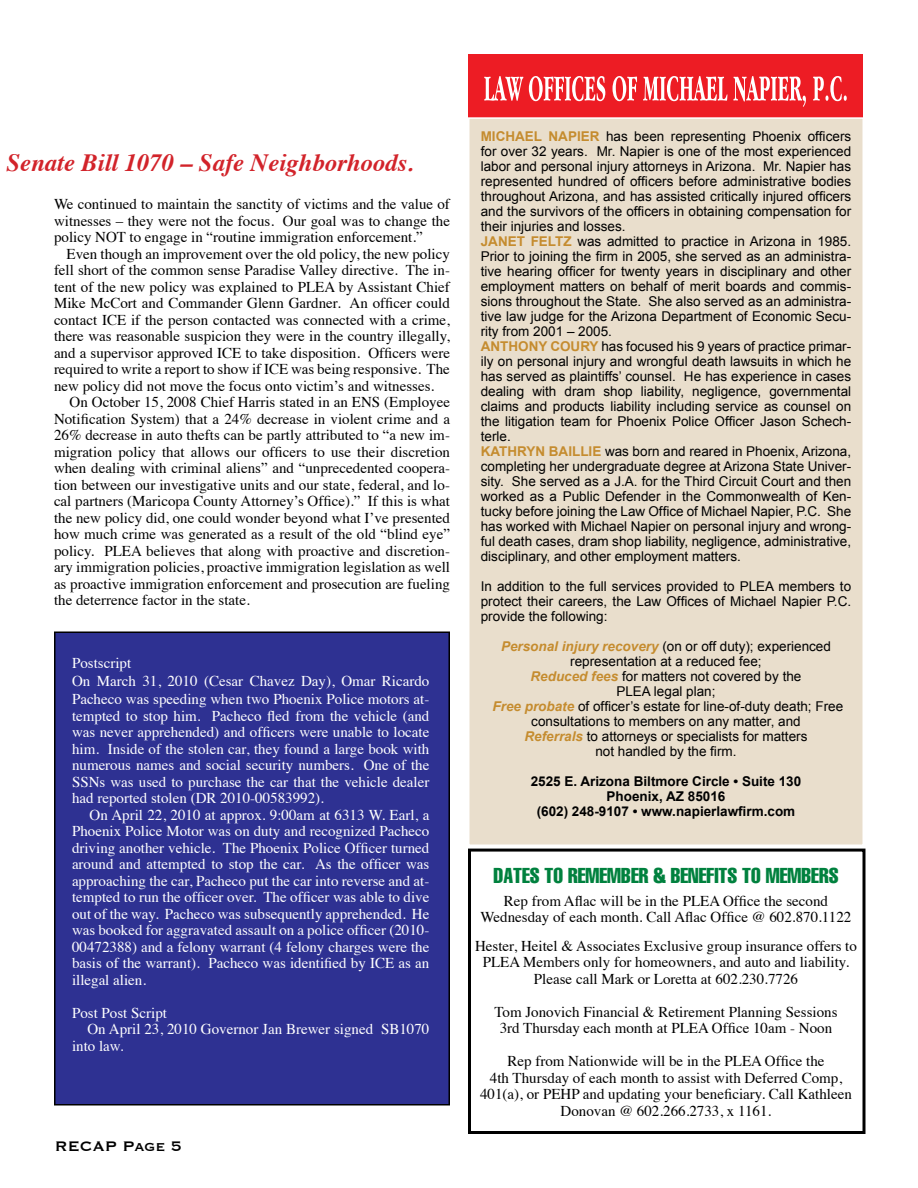
<style>
.page{position:relative;width:918px;height:1188px;background:#fff}
.page>*{position:absolute;margin:0;border:0;box-sizing:border-box;transform-origin:0 0}
.t1{font:italic 700 24.75px "Times";color:#d2232a}
.t2{font:extra-condensed 21px "Helvetica";color:#00813e}
.t3{font:18px "Copperplate";color:#000}
.t4{font:15px/16.5px "Times";color:#000;text-align:center}
.t5{font:15px/16.5px "Times";color:#fff;text-align:justify}
.t6{font:13.5px/15px "Arial";color:#000}
.t7{font:700 13.5px/15px "Arial";color:#000;text-align:center}
.s1{font-weight:700;color:#c58c2f}
.s2{font-weight:700;font-style:italic;color:#c58c2f}
</style>
<div class="page">
<div style="left:55px;top:632px;width:394px;height:473px;background:#2e3192"></div>
<div style="left:54px;top:631px;width:396px;height:475px;border:2px solid #000"></div>
<div style="left:468px;top:54px;width:394px;height:66px;background:#ed1c24"></div>
<div style="left:469px;top:118px;width:394px;height:727px;background:#e9decc"></div>
<div style="left:468px;top:117px;width:396px;height:729px;border:2px solid #fff"></div>
<svg style="left:484px;top:76px;width:363px;height:31px"></svg>
<div style="left:468px;top:849px;width:398px;height:285px;border:3px solid #000"></div>
<h1 class="t1" style="left:6px;top:139px;width:409px">Senate Bill 1070 – Safe Neighborhoods.</h1>
<p class="t4" style="left:54px;top:195px;width:398px;text-align:justify">We continued to maintain the sanctity of victims and the value of witnesses – they were not the focus. Our goal was to change the policy NOT to engage in “routine immigration enforcement.”</p>
<p class="t4" style="left:54px;top:244px;width:398px;text-align:justify;text-indent:13px">Even though an improvement over the old policy, the new policy fell short of the common sense Paradise Valley directive. The in&shy;tent of the new policy was explained to PLEA by Assistant Chief Mike McCort and Commander Glenn Gardner. An officer could contact ICE if the person contacted was connected with a crime, there was reasonable suspicion they were in the country illegally, and a supervisor approved ICE to take disposition. Officers were required to write a report to show if ICE was being responsive. The new policy did not move the focus onto victim’s and witnesses.</p>
<p class="t4" style="left:54px;top:393px;width:398px;text-align:justify;text-indent:16px">On October 15, 2008 Chief Harris stated in an ENS (Employee Notification System) that a 24% decrease in violent crime and a 26% decrease in auto thefts can be partly attributed to “a new im&shy;migration policy that allows our officers to use their discretion when dealing with criminal aliens” and “unprecedented coopera&shy;tion between our investigative units and our state, federal, and lo&shy;cal partners (Maricopa County Attorney’s Office).” If this is what the new policy did, one could wonder beyond what I’ve presented how much crime was generated as a result of the old “blind eye” policy. PLEA believes that along with proactive and discretion&shy;ary immigration policies, proactive immigration legislation as well as proactive immigration enforcement and prosecution are fueling the deterrence factor in the state.</p>
<p class="t5" style="left:72px;top:653px;width:359px;line-height:18px;text-align:left">Postscript<br>On March 31, 2010 (Cesar Chavez Day), Omar Ricardo<br>Pacheco was speeding when two Phoenix Police motors at-</p>
<p class="t5" style="left:72px;top:706px;width:359px">tempted to stop him. Pacheco fled from the vehicle (and was never apprehended) and officers were unable to locate him. Inside of the stolen car, they found a large book with numerous names and social security numbers. One of the SSNs was used to purchase the car that the vehicle dealer had reported stolen (DR 2010-00583992).</p>
<p class="t5" style="left:72px;top:805px;width:359px;text-indent:18px">On April 22, 2010 at approx. 9:00am at 6313 W. Earl, a Phoenix Police Motor was on duty and recognized Pacheco driving another vehicle. The Phoenix Police Officer turned around and attempted to stop the car. As the officer was approaching the car, Pacheco put the car into reverse and at&shy;tempted to run the officer over. The officer was able to dive out of the way. Pacheco was subsequently apprehended. He was booked for aggravated assault on a police officer (2010- 00472388) and a felony warrant (4 felony charges were the basis of the warrant). Pacheco was identified by ICE as an illegal alien.</p>
<p class="t5" style="left:72px;top:1003px;width:97px">Post Post Script</p>
<p class="t5" style="left:87px;top:1019px;width:343px">On April 23, 2010 Governor Jan Brewer signed SB1070</p>
<p class="t5" style="left:72px;top:1036px;width:53px">into law.</p>
<p class="t3" style="left:55px;top:1134px;width:129px">RECAP Page 5</p>
<p class="t6" style="left:481px;top:129px;width:372px"><span class="s1">MICHAEL NAPIER</span> has been representing Phoenix officers for over 32 years. Mr. Napier is one of the most experienced labor and personal injury attorneys in Arizona. Mr. Napier has represented hundred of officers before administrative bodies throughout Arizona, and has assisted critically injured officers and the survivors of the officers in obtaining compensation for their injuries and losses.<br><span class="s1">JANET FELTZ</span> was admitted to practice in Arizona in 1985.<br>Prior to joining the firm in 2005, she served as an administra&shy;tive hearing officer for twenty years in disciplinary and other employment matters on behalf of merit boards and commis&shy;sions throughout the State. She also served as an administra&shy;tive law judge for the Arizona Department of Economic Secu&shy;rity from 2001 – 2005.<br><span class="s1">ANTHONY COURY</span> has focused his 9 years of practice primar&shy;ily on personal injury and wrongful death lawsuits in which he has served as plaintiffs’ counsel. He has experience in cases dealing with dram shop liability, negligence, governmental claims and products liability including service as counsel on the litigation team for Phoenix Police Officer Jason Schech&shy;terle.<br><span class="s1">KATHRYN BAILLIE</span> was born and reared in Phoenix, Arizona, completing her undergraduate degree at Arizona State Univer&shy;sity. She served as a J.A. for the Third Circuit Court and then worked as a Public Defender in the Commonwealth of Ken&shy;tucky before joining the Law Office of Michael Napier, P.C. She has worked with Michael Napier on personal injury and wrong&shy;ful death cases, dram shop liability, negligence, administrative, disciplinary, and other employment matters.</p>
<p class="t6" style="left:481px;top:579px;width:372px;text-align:justify">In addition to the full services provided to PLEA members to protect their careers, the Law Offices of Michael Napier P.C. provide the following:</p>
<p class="t6" style="left:493px;top:639px;width:352px;text-align:center"><span class="s2">Personal injury recovery</span> (on or off duty); experienced representation at a reduced fee;<br><span class="s2">Reduced fees</span> for matters not covered by the<br>PLEA legal plan;<br><span class="s2">Free probate</span> of officer’s estate for line-of-duty death; Free consultations to members on any matter, and<br><span class="s2">Referrals</span> to attorneys or specialists for matters<br>not handled by the firm.</p>
<p class="t7" style="left:531px;top:774px;width:272px">2525 E. Arizona Biltmore Circle • Suite 130<br>Phoenix, AZ 85016<br>(602) 248-9107 • www.napierlawfirm.com</p>
<h2 class="t2" style="left:494px;top:864px;width:346px">DATES TO REMEMBER &amp; BENEFITS TO MEMBERS</h2>
<p class="t4" style="left:481px;top:891px;width:372px">Rep from Aflac will be in the PLEA Office the second<br>Wednesday of each month. Call Aflac Office @ 602.870.1122</p>
<p class="t4" style="left:475px;top:936px;width:383px">Hester, Heitel &amp; Associates Exclusive group insurance offers to<br>PLEA Members only for homeowners, and auto and liability.<br>Please call Mark or Loretta at 602.230.7726</p>
<p class="t4" style="left:494px;top:1002px;width:345px">Tom Jonovich Financial &amp; Retirement Planning Sessions<br>3rd Thursday each month at PLEA Office 10am - Noon</p>
<p class="t4" style="left:480px;top:1052px;width:373px">Rep from Nationwide will be in the PLEA Office the<br>4th Thursday of each month to assist with Deferred Comp, 401(a), or PEHP and updating your beneficiary. Call Kathleen Donovan @ 602.266.2733, x 1161.</p>
</div>
